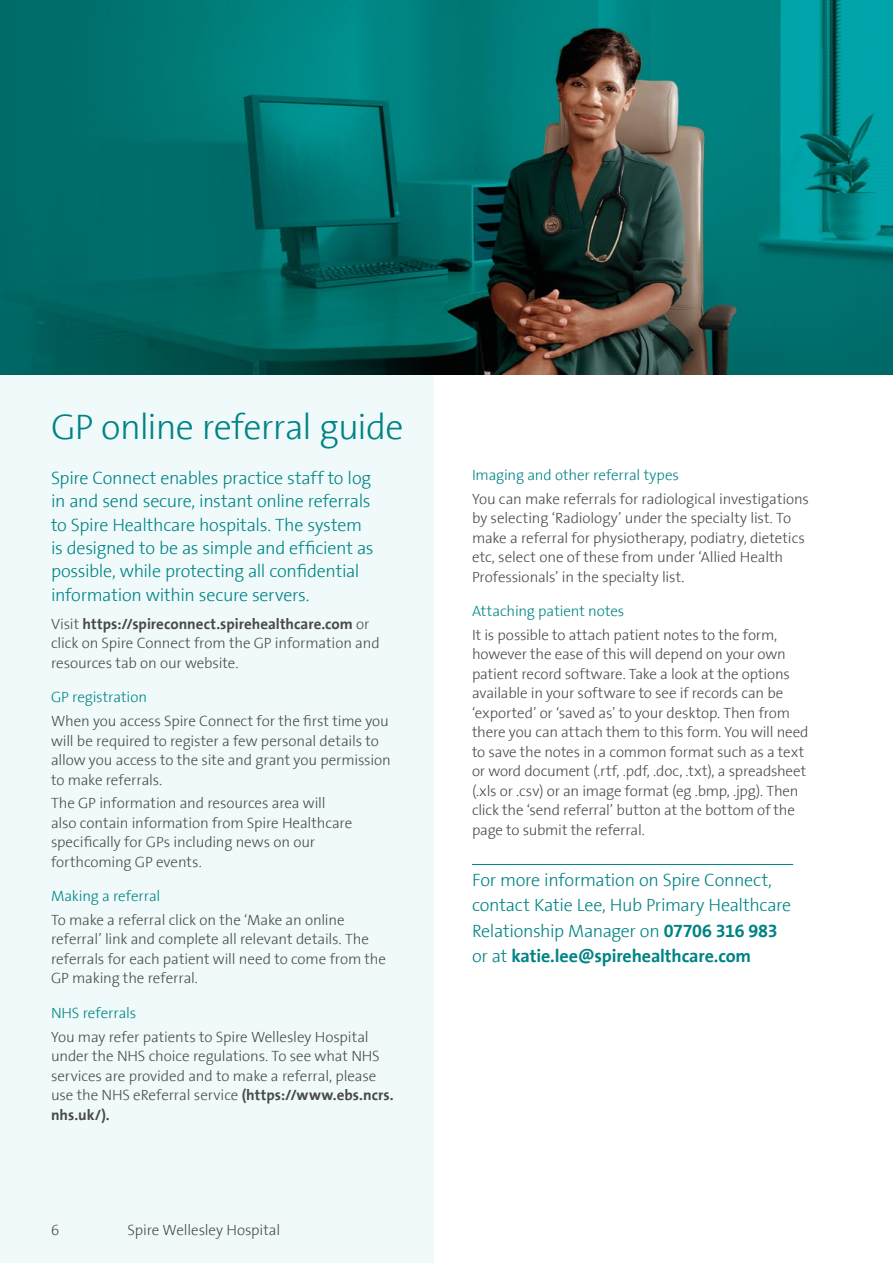
<style>
.page{position:relative;width:893px;height:1263px;background:#fff}
.page>*{position:absolute;margin:0;border:0;box-sizing:border-box;transform-origin:0 0}
.t1{font:300 36px "The Sans Spire";letter-spacing:-.025em;color:#008385}
.t2{font:300 18px/23.4px "The Sans Spire";letter-spacing:-.015em;color:#008385}
.t3{font:300 15px/19.5px "The Sans Spire";letter-spacing:-.01em;color:#4a4a4a}
.t4{font:300 15px "The Sans Spire";letter-spacing:-.01em;color:#008385}
.s1{font-weight:700}
</style>
<div class="page">
<div style="left:0;top:0;width:434px;height:1263px;background:#f0fafa"></div>
<img style="left:0;top:0;width:893px;height:374px">
<hr style="left:472px;top:864px;width:321px;height:1px;background:#008385">
<h1 class="t1" style="left:51px;top:407px;width:354px">GP online referral guide</h1>
<p class="t2" style="left:51px;top:466px;width:324px">Spire Connect enables practice staff to log in and send secure, instant online referrals to Spire Healthcare hospitals. The system is designed to be as simple and efficient as possible, while protecting all confidential information within secure servers.</p>
<p class="t3" style="left:51px;top:614px;width:330px">Visit <span class="s1">https://spireconnect.spirehealthcare.com</span> or click on Spire Connect from the GP information and resources tab on our website.</p>
<p class="t4" style="left:51px;top:689px;width:98px">GP registration</p>
<p class="t3" style="left:51px;top:711px;width:341px">When you access Spire Connect for the first time you will be required to register a few personal details to allow you access to the site and grant you permission to make referrals.</p>
<p class="t3" style="left:51px;top:794px;width:303px">The GP information and resources area will also contain information from Spire Healthcare specifically for GPs including news on our forthcoming GP events.</p>
<p class="t4" style="left:51px;top:888px;width:111px">Making a referral</p>
<p class="t3" style="left:51px;top:910px;width:337px">To make a referral click on the ‘Make an online referral’ link and complete all relevant details. The referrals for each patient will need to come from the GP making the referral.</p>
<p class="t4" style="left:51px;top:1004px;width:87px">NHS referrals</p>
<p class="t3" style="left:51px;top:1027px;width:344px">You may refer patients to Spire Wellesley Hospital under the NHS choice regulations. To see what NHS services are provided and to make a referral, please use the NHS eReferral service <span class="s1">(https://www.ebs.ncrs. nhs.uk/).</span></p>
<p class="t3" style="left:51px;top:1220px;width:10px">6</p>
<p class="t3" style="left:128px;top:1220px;width:154px">Spire Wellesley Hospital</p>
<p class="t4" style="left:472px;top:466px;width:209px">Imaging and other referral types</p>
<p class="t3" style="left:472px;top:489px;width:338px">You can make referrals for radiological investigations by selecting ‘Radiology’ under the specialty list. To make a referral for physiotherapy, podiatry, dietetics etc, select one of these from under ‘Allied Health Professionals’ in the specialty list.</p>
<p class="t4" style="left:472px;top:602px;width:154px">Attaching patient notes</p>
<p class="t3" style="left:472px;top:625px;width:338px">It is possible to attach patient notes to the form, however the ease of this will depend on your own patient record software. Take a look at the options available in your software to see if records can be ‘exported’ or ‘saved as’ to your desktop. Then from there you can attach them to this form. You will need to save the notes in a common format such as a text or word document (.rtf, .pdf, .doc, .txt), a spreadsheet (.xls or .csv) or an image format (eg .bmp, .jpg). Then click the ‘send referral’ button at the bottom of the page to submit the referral.</p>
<p class="t2" style="left:472px;top:867px;width:321px;line-height:25.5px">For more information on Spire Connect, contact Katie Lee, Hub Primary Healthcare Relationship Manager on <span class="s1">07706 316 983 </span>or at <span class="s1">katie.lee@spirehealthcare.com</span></p>
</div>
